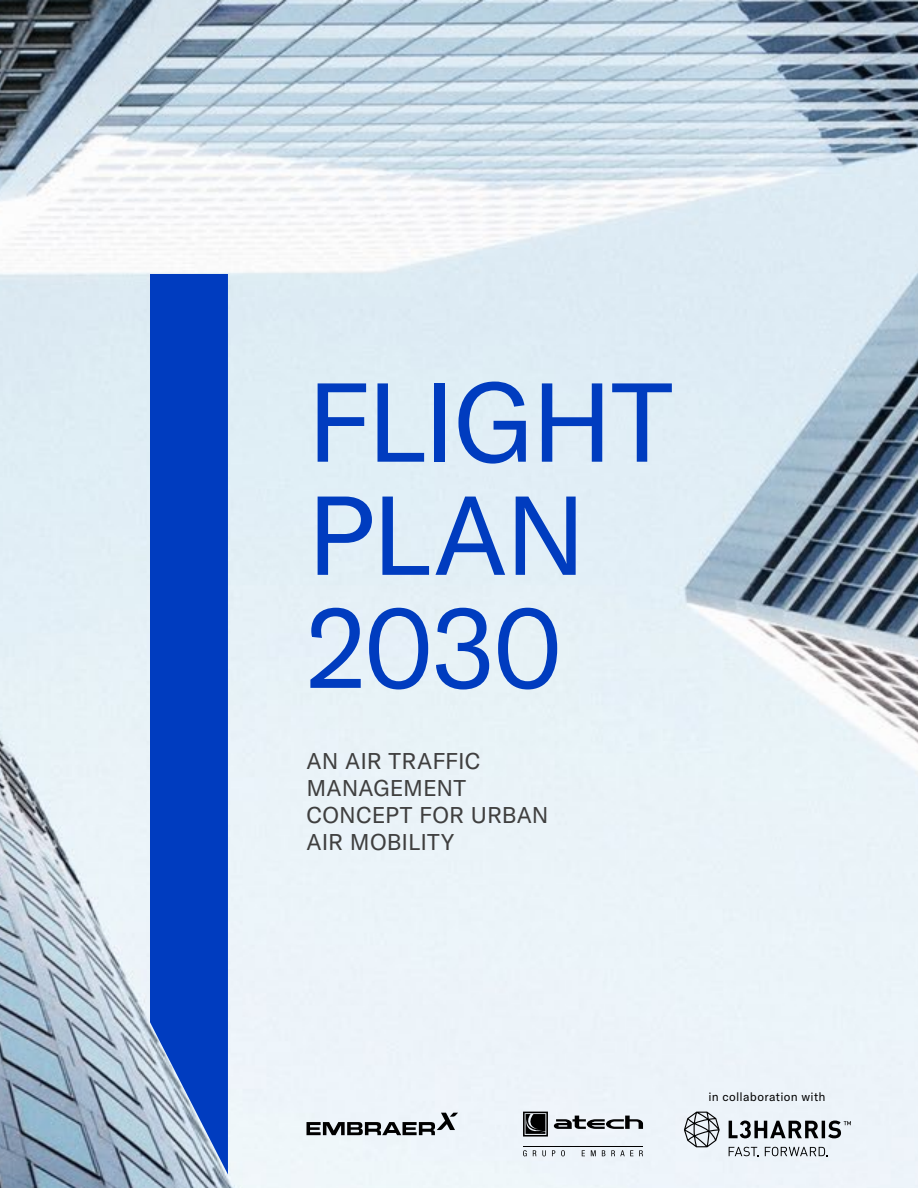
<style>
.page{position:relative;width:918px;height:1188px;background:#fff}
.page>*{position:absolute;margin:0;border:0;box-sizing:border-box;transform-origin:0 0}
.t1{font:110.25px/113.1px "GT America";letter-spacing:-.025em;color:#003cbf}
.t2{font:22.5px/27px "GT America";letter-spacing:.005em;color:#3f3f3f}
.t3{font:12px "GT America";letter-spacing:.025em;color:#000}
</style>
<div class="page">
<img style="left:0;top:0;width:918px;height:1188px">
<svg style="left:150px;top:274px;width:78px;height:901px;background:#0e47bf"></svg>
<svg style="left:554px;top:1116px;width:89px;height:13px"></svg>
<svg style="left:523px;top:1112px;width:25px;height:25px"></svg>
<hr style="left:523px;top:1146px;width:120px;height:1px;background:#000">
<svg style="left:523px;top:1150px;width:4px;height:6px"></svg>
<svg style="left:533px;top:1150px;width:13px;height:6px"></svg>
<svg style="left:552px;top:1150px;width:3px;height:6px"></svg>
<svg style="left:561px;top:1150px;width:4px;height:6px"></svg>
<svg style="left:582px;top:1150px;width:3px;height:6px"></svg>
<svg style="left:591px;top:1150px;width:5px;height:6px"></svg>
<svg style="left:602px;top:1150px;width:3px;height:6px"></svg>
<svg style="left:611px;top:1150px;width:22px;height:6px"></svg>
<svg style="left:639px;top:1150px;width:4px;height:6px"></svg>
<svg style="left:307px;top:1113px;width:151px;height:22px;background:#9ba0a4"></svg>
<svg style="left:684px;top:1112px;width:36px;height:35px"></svg>
<svg style="left:729px;top:1147px;width:30px;height:9px"></svg>
<svg style="left:765px;top:1147px;width:63px;height:9px"></svg>
<svg style="left:729px;top:1121px;width:122px;height:17px;background:#868a8e"></svg>
<h1 class="t1" style="left:307px;top:366px;width:368px">FLIGHT<br>PLAN<br>2030</h1>
<p class="t2" style="left:307px;top:748px;width:244px">AN AIR TRAFFIC<br>MANAGEMENT<br>CONCEPT FOR URBAN<br>AIR MOBILITY</p>
<p class="t3" style="left:708px;top:1089px;width:119px">in collaboration with</p>
</div>
